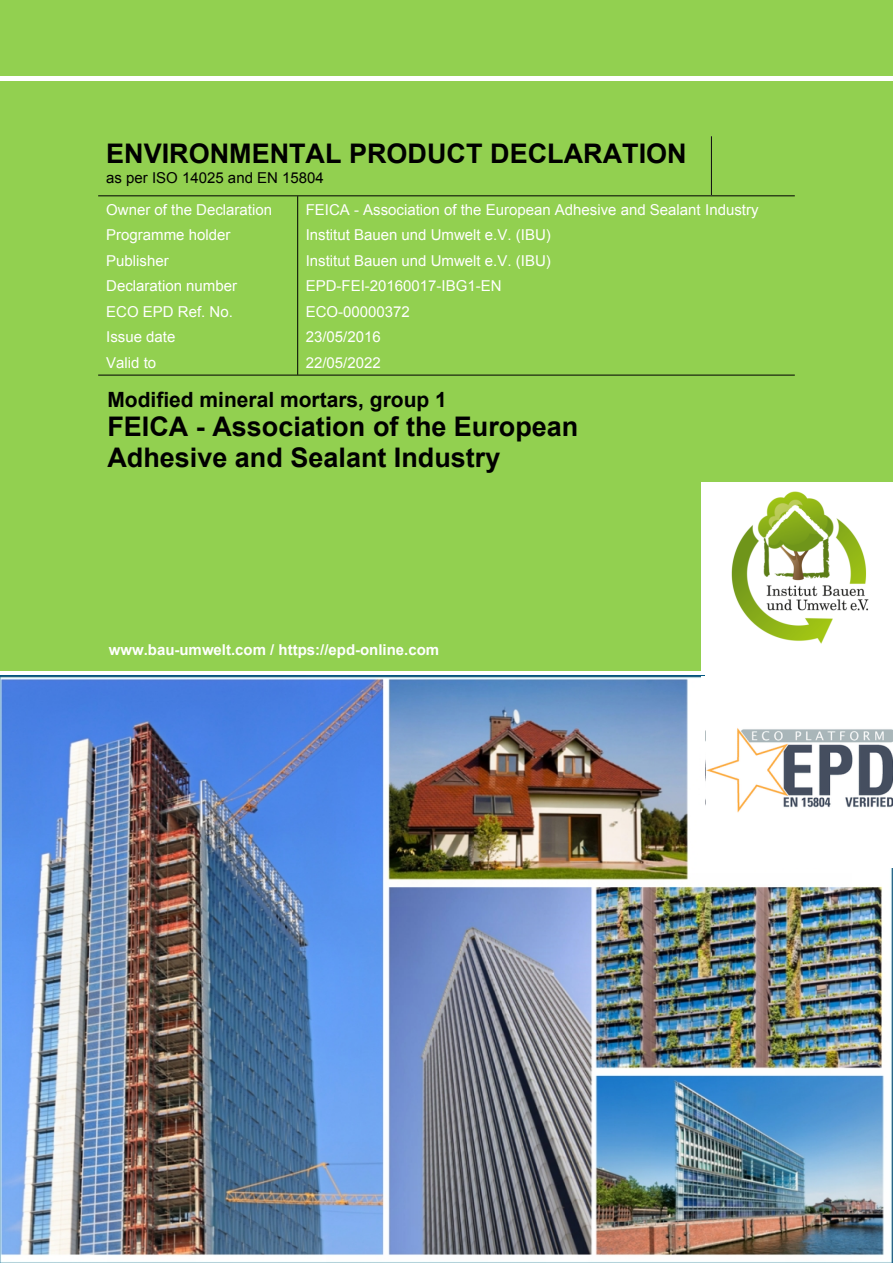
<style>
.page{position:relative;width:893px;height:1263px;background:#92d050}
.page>*{position:absolute;margin:0;border:0;box-sizing:border-box;transform-origin:0 0}
.t1{font:700 27px/31px "Arial";color:#000}
.t2{font:700 21px "Arial";color:#000}
.t3{font:15px "Arial";color:#fff}
.t4{font:700 15px "Arial";color:#fff}
.t5{font:15px "Arial";color:#000}
</style>
<div class="page">
<hr style="left:297px;top:196px;width:1px;height:179px;background:#000">
<hr style="left:98px;top:195px;width:697px;height:1px;background:#000">
<hr style="left:98px;top:375px;width:697px;height:1px;background:#000">
<img style="left:0;top:676px;width:893px;height:587px">
<hr style="left:0;top:76px;width:893px;height:4px;background:#fff">
<hr style="left:711px;top:136px;width:1px;height:60px;background:#000">
<div style="left:701px;top:676px;width:192px;height:191px;background:#fff"></div>
<svg style="left:706px;top:728px;width:187px;height:85px"></svg>
<div style="left:701px;top:482px;width:192px;height:191px;background:#fff"></div>
<svg style="left:731px;top:491px;width:138px;height:153px"></svg>
<h1 class="t1" style="left:106px;top:139px;width:582px">ENVIRONMENTAL PRODUCT DECLARATION</h1>
<p class="t5" style="left:106px;top:170px;width:219px">as per ISO 14025 and EN 15804</p>
<p class="t3" style="left:106px;top:201px;width:167px">Owner of the Declaration</p>
<p class="t3" style="left:306px;top:201px;width:454px">FEICA - Association of the European Adhesive and Sealant Industry</p>
<p class="t3" style="left:106px;top:227px;width:126px">Programme holder</p>
<p class="t3" style="left:306px;top:227px;width:247px">Institut Bauen und Umwelt e.V. (IBU)</p>
<p class="t3" style="left:106px;top:252px;width:64px">Publisher</p>
<p class="t3" style="left:306px;top:252px;width:247px">Institut Bauen und Umwelt e.V. (IBU)</p>
<p class="t3" style="left:106px;top:278px;width:132px">Declaration number</p>
<p class="t3" style="left:306px;top:278px;width:197px">EPD-FEI-20160017-IBG1-EN</p>
<p class="t3" style="left:106px;top:303px;width:128px">ECO EPD Ref. No.</p>
<p class="t3" style="left:306px;top:303px;width:106px">ECO-00000372</p>
<p class="t3" style="left:106px;top:329px;width:71px">Issue date</p>
<p class="t3" style="left:306px;top:329px;width:77px">23/05/2016</p>
<p class="t3" style="left:106px;top:354px;width:51px">Valid to</p>
<p class="t3" style="left:306px;top:354px;width:77px">22/05/2022</p>
<h2 class="t2" style="left:107px;top:388px;width:341px">Modified mineral mortars, group 1</h2>
<h1 class="t1" style="left:107px;top:411px;width:472px">FEICA - Association of the European<br>Adhesive and Sealant Industry</h1>
<p class="t4" style="left:109px;top:641px;width:332px">www.bau-umwelt.com / https://epd-online.com</p>
</div>
